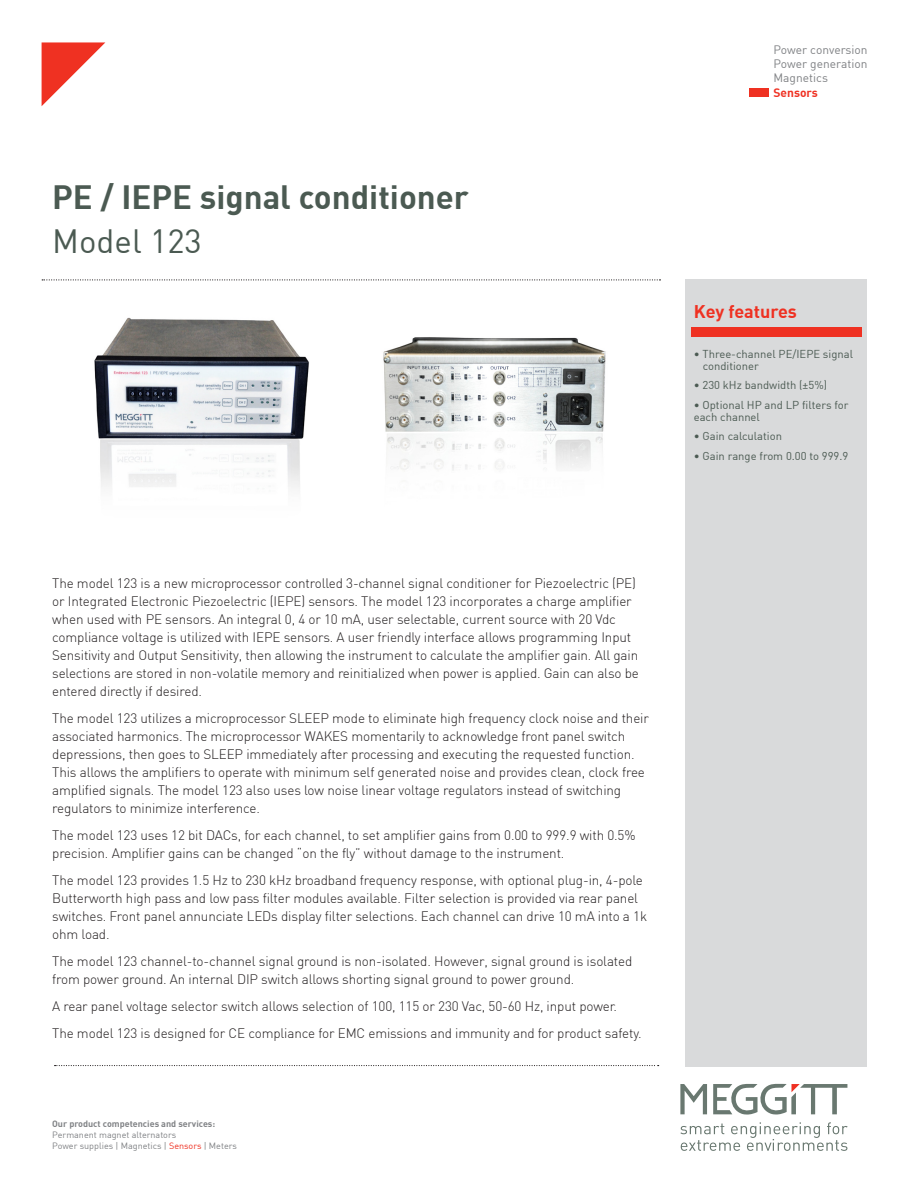
<style>
.page{position:relative;width:918px;height:1188px;background:#fff}
.page>*{position:absolute;margin:0;border:0;box-sizing:border-box;transform-origin:0 0}
.t1{font:700 33px "DIN";color:#4b5a52}
.t2{font:33px "DIN";color:#4b5a52}
.t3{font:700 18px "DIN";color:#ef3122}
.t4{font:300 13.5px/18px "DIN";letter-spacing:-.01em;color:#231f20}
.t5{font:12px "DIN";color:#808285}
.t6{font:700 12px "DIN";color:#ef3122}
.t7{font:11.25px/12px "DIN";color:#4b5a52}
.t8{font:9px "DIN";color:#808285}
.t9{font:700 9px "DIN";color:#808285}
.s1{color:#ef3122}
</style>
<div class="page">
<div style="left:685px;top:279px;width:182px;height:787px;background:#d9dadb"></div>
<svg style="left:42px;top:42px;width:63px;height:64px"></svg>
<div style="left:749px;top:88px;width:19px;height:8px;background:#ef3122"></div>
<svg style="left:42px;top:279px;width:619px;height:1px"></svg>
<svg style="left:680px;top:1122px;width:168px;height:29px"></svg>
<svg style="left:680px;top:1084px;width:27px;height:30px"></svg>
<svg style="left:713px;top:1084px;width:134px;height:31px"></svg>
<svg style="left:55px;top:1065px;width:604px;height:1px"></svg>
<div style="left:691px;top:328px;width:171px;height:9px;background:#ef3122"></div>
<img style="left:94px;top:317px;width:215px;height:172px">
<img style="left:383px;top:337px;width:223px;height:134px">
<p class="t1" style="left:52px;top:176px;width:418px">PE / IEPE signal conditioner</p>
<p class="t2" style="left:52px;top:220px;width:151px">Model 123</p>
<p class="t5" style="left:774px;top:42px;width:96px">Power conversion</p>
<p class="t5" style="left:774px;top:56px;width:96px">Power generation</p>
<p class="t5" style="left:774px;top:71px;width:56px">Magnetics</p>
<p class="t6" style="left:774px;top:84px;width:46px">Sensors</p>
<p class="t3" style="left:694px;top:300px;width:105px">Key features</p>
<p class="t7" style="left:703px;top:348px;width:152px;text-indent:-9px">• Three-channel PE/IEPE signal conditioner</p>
<p class="t7" style="left:694px;top:379px;width:135px">• 230 kHz bandwidth (±5%)</p>
<p class="t7" style="left:694px;top:399px;width:156px">• Optional HP and LP filters for each channel</p>
<p class="t7" style="left:694px;top:430px;width:90px">• Gain calculation</p>
<p class="t7" style="left:694px;top:450px;width:156px">• Gain range from 0.00 to 999.9</p>
<p class="t4" style="left:52px;top:575px;width:588px">The model 123 is a new microprocessor controlled 3-channel signal conditioner for Piezoelectric (PE) or Integrated Electronic Piezoelectric (IEPE) sensors. The model 123 incorporates a charge amplifier when used with PE sensors. An integral 0, 4 or 10 mA, user selectable, current source with 20 Vdc compliance voltage is utilized with IEPE sensors. A user friendly interface allows programming Input Sensitivity and Output Sensitivity, then allowing the instrument to calculate the amplifier gain. All gain selections are stored in non-volatile memory and reinitialized when power is applied. Gain can also be entered directly if desired.</p>
<p class="t4" style="left:52px;top:710px;width:598px">The model 123 utilizes a microprocessor SLEEP mode to eliminate high frequency clock noise and their associated harmonics. The microprocessor WAKES momentarily to acknowledge front panel switch depressions, then goes to SLEEP immediately after processing and executing the requested function.<br>This allows the amplifiers to operate with minimum self generated noise and provides clean, clock free amplified signals. The model 123 also uses low noise linear voltage regulators instead of switching regulators to minimize interference.</p>
<p class="t4" style="left:52px;top:827px;width:585px">The model 123 uses 12 bit DACs, for each channel, to set amplifier gains from 0.00 to 999.9 with 0.5% precision. Amplifier gains can be changed “on the fly” without damage to the instrument.</p>
<p class="t4" style="left:52px;top:872px;width:596px">The model 123 provides 1.5 Hz to 230 kHz broadband frequency response, with optional plug-in, 4-pole Butterworth high pass and low pass filter modules available. Filter selection is provided via rear panel switches. Front panel annunciate LEDs display filter selections. Each channel can drive 10 mA into a 1k ohm load.</p>
<p class="t4" style="left:52px;top:953px;width:582px">The model 123 channel-to-channel signal ground is non-isolated. However, signal ground is isolated from power ground. An internal DIP switch allows shorting signal ground to power ground.</p>
<p class="t4" style="left:52px;top:998px;width:566px">A rear panel voltage selector switch allows selection of 100, 115 or 230 Vac, 50-60 Hz, input power.</p>
<p class="t4" style="left:52px;top:1025px;width:591px">The model 123 is designed for CE compliance for EMC emissions and immunity and for product safety.</p>
<p class="t9" style="left:52px;top:1118px;width:165px">Our product competencies and services:</p>
<p class="t8" style="left:52px;top:1129px;width:126px">Permanent magnet alternators</p>
<p class="t8" style="left:52px;top:1141px;width:186px">Power supplies | Magnetics | <span class="s1">Sensors</span> | Meters</p>
</div>
